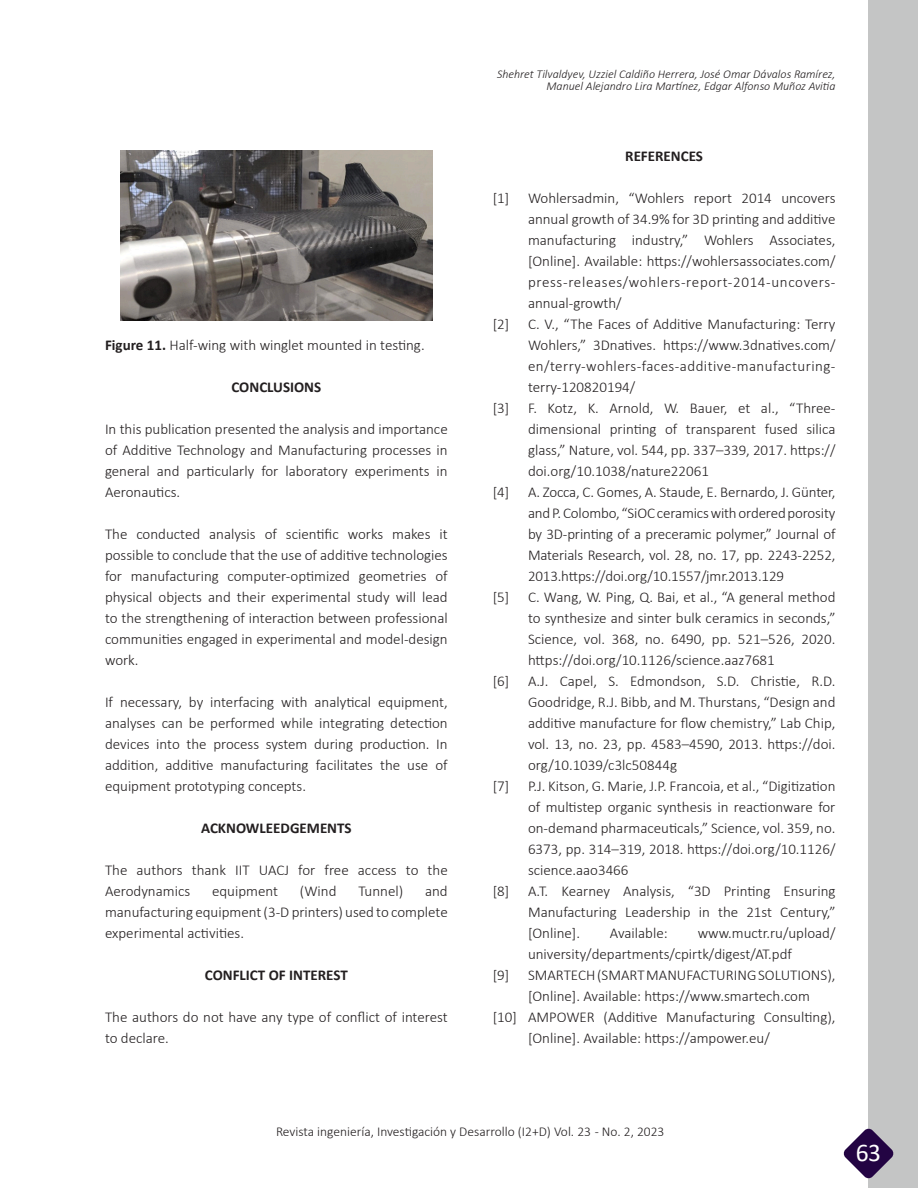
<style>
.page{position:relative;width:918px;height:1188px;background:#fff}
.page>*{position:absolute;margin:0;border:0;box-sizing:border-box;transform-origin:0 0}
.t1{font:25.5px "Calibri";color:#fff}
.Texto_del_contenido{font:300 15px/21px "Calibri";color:#231f20;text-align:justify}
.Texto_del_contenido-2{font:700 15px "Calibri";color:#231f20}
.t2{font:300 13.5px "Calibri";color:#231f20}
.Autores{font:italic 300 12px "Calibri";color:#231f20}
.s1{font-weight:700}
</style>
<div class="page">
<div style="left:869px;top:0;width:49px;height:1188px;background:#c4c5c5"></div>
<svg style="left:843px;top:1128px;width:51px;height:51px"></svg>
<img style="left:120px;top:150px;width:312px;height:170px">
<p class="Texto_del_contenido" style="left:105px;top:335px;width:321px"><span class="s1">Figure 11.</span> Half-wing with winglet mounted in testing.</p>
<p class="Texto_del_contenido-2" style="left:231px;top:377px;width:91px">CONCLUSIONS</p>
<p class="Texto_del_contenido" style="left:105px;top:419px;width:344px">In this publication presented the analysis and importance of Additive Technology and Manufacturing processes in general and particularly for laboratory experiments in Aeronautics.</p>
<p class="Texto_del_contenido" style="left:105px;top:524px;width:344px">The conducted analysis of scientific works makes it possible to conclude that the use of additive technologies for manufacturing computer-optimized geometries of physical objects and their experimental study will lead to the strengthening of interaction between professional communities engaged in experimental and model-design work.</p>
<p class="Texto_del_contenido" style="left:105px;top:692px;width:344px">If necessary, by interfacing with analytical equipment, analyses can be performed while integrating detection devices into the process system during production. In addition, additive manufacturing facilitates the use of equipment prototyping concepts.</p>
<p class="Texto_del_contenido-2" style="left:201px;top:818px;width:152px">ACKNOWLEEDGEMENTS</p>
<p class="Texto_del_contenido" style="left:105px;top:860px;width:344px">The authors thank IIT UACJ for free access to the<br>Aerodynamics</p>
<p class="Texto_del_contenido" style="left:212px;top:881px;width:67px">equipment</p>
<p class="Texto_del_contenido" style="left:300px;top:881px;width:38px">(Wind</p>
<p class="Texto_del_contenido" style="left:358px;top:881px;width:46px">Tunnel)</p>
<p class="Texto_del_contenido" style="left:105px;top:881px;width:344px;text-indent:320px">and manufacturing equipment (3-D printers) used to complete experimental activities.</p>
<p class="Texto_del_contenido-2" style="left:205px;top:965px;width:144px">CONFLICT OF INTEREST</p>
<p class="Texto_del_contenido" style="left:105px;top:1007px;width:344px">The authors do not have any type of conflict of interest to declare.</p>
<p class="Autores" style="left:497px;top:67px;width:340px">Shehret Tilvaldyev, Uzziel Caldiño Herrera, José Omar Dávalos Ramírez,</p>
<p class="Autores" style="left:547px;top:79px;width:291px">Manuel Alejandro Lira Martínez, Edgar Alfonso Muñoz Avitia</p>
<p class="Texto_del_contenido" style="left:493px;top:188px;width:18px">[1]</p>
<p class="Texto_del_contenido" style="left:493px;top:314px;width:18px">[2]</p>
<p class="Texto_del_contenido" style="left:493px;top:398px;width:18px">[3]</p>
<p class="Texto_del_contenido" style="left:493px;top:482px;width:18px">[4]</p>
<p class="Texto_del_contenido" style="left:493px;top:587px;width:18px">[5]</p>
<p class="Texto_del_contenido" style="left:493px;top:671px;width:18px">[6]</p>
<p class="Texto_del_contenido" style="left:493px;top:776px;width:18px">[7]</p>
<p class="Texto_del_contenido" style="left:493px;top:881px;width:18px">[8]</p>
<p class="Texto_del_contenido" style="left:493px;top:965px;width:18px">[9]</p>
<p class="Texto_del_contenido" style="left:493px;top:1007px;width:26px">[10]</p>
<p class="Texto_del_contenido-2" style="left:625px;top:146px;width:79px">REFERENCES</p>
<p class="Texto_del_contenido" style="left:528px;top:188px;width:309px">Wohlersadmin, “Wohlers report 2014 uncovers annual growth of 34.9% for 3D printing and additive manufacturing industry,” Wohlers Associates, [Online]. Available: https://wohlersassociates.com/ press-releases/wohlers-report-2014-uncovers&shy;annual-growth/</p>
<p class="Texto_del_contenido" style="left:528px;top:314px;width:309px">C. V., “The Faces of Additive Manufacturing: Terry Wohlers,” 3Dnatives. https://www.3dnatives.com/ en/terry-wohlers-faces-additive-manufacturing&shy;terry-120820194/</p>
<p class="Texto_del_contenido" style="left:528px;top:398px;width:309px">F. Kotz, K. Arnold, W. Bauer, et al., “Three&shy;dimensional printing of transparent fused silica glass,” Nature, vol. 544, pp. 337–339, 2017. https:// doi.org/10.1038/nature22061</p>
<p class="Texto_del_contenido" style="left:528px;top:482px;width:309px">A. Zocca, C. Gomes, A. Staude, E. Bernardo, J. Günter, and P. Colombo, “SiOC ceramics with ordered porosity by 3D-printing of a preceramic polymer,” Journal of Materials Research, vol. 28, no. 17, pp. 2243-2252, 2013.https://doi.org/10.1557/jmr.2013.129</p>
<p class="Texto_del_contenido" style="left:528px;top:587px;width:309px">C. Wang, W. Ping, Q. Bai, et al., “A general method to synthesize and sinter bulk ceramics in seconds,” Science, vol. 368, no. 6490, pp. 521–526, 2020. https://doi.org/10.1126/science.aaz7681</p>
<p class="Texto_del_contenido" style="left:528px;top:671px;width:309px">A.J. Capel, S. Edmondson, S.D. Christie, R.D.<br>Goodridge, R.J. Bibb, and M. Thurstans, “Design and additive manufacture for flow chemistry,” Lab Chip, vol. 13, no. 23, pp. 4583–4590, 2013. https://doi. org/10.1039/c3lc50844g</p>
<p class="Texto_del_contenido" style="left:528px;top:776px;width:309px">P.J. Kitson, G. Marie, J.P. Francoia, et al., “Digitization of multistep organic synthesis in reactionware for on-demand pharmaceuticals,” Science, vol. 359, no.<br>6373, pp. 314–319, 2018. https://doi.org/10.1126/ science.aao3466</p>
<p class="Texto_del_contenido" style="left:528px;top:881px;width:309px">A.T. Kearney Analysis, “3D Printing Ensuring Manufacturing Leadership in the 21st Century,” [Online].</p>
<p class="Texto_del_contenido" style="left:528px;top:923px;width:309px;text-indent:170px">www.muctr.ru/upload/ university/departments/cpirtk/digest/AT.pdf</p>
<p class="Texto_del_contenido" style="left:528px;top:965px;width:309px">SMARTECH (SMART MANUFACTURING SOLUTIONS), [Online]. Available: https://www.smartech.com</p>
<p class="Texto_del_contenido" style="left:528px;top:1007px;width:309px">AMPOWER (Additive Manufacturing Consulting), [Online]. Available: https://ampower.eu/</p>
<p class="Texto_del_contenido" style="left:610px;top:923px;width:59px">Available:</p>
<p class="t2" style="left:276px;top:1123px;width:390px">Revista ingeniería, Investigación y Desarrollo (I2+D) Vol. 23 - No. 2, 2023</p>
<h1 class="t1" style="left:856px;top:1135px;width:27px">63</h1>
</div>
